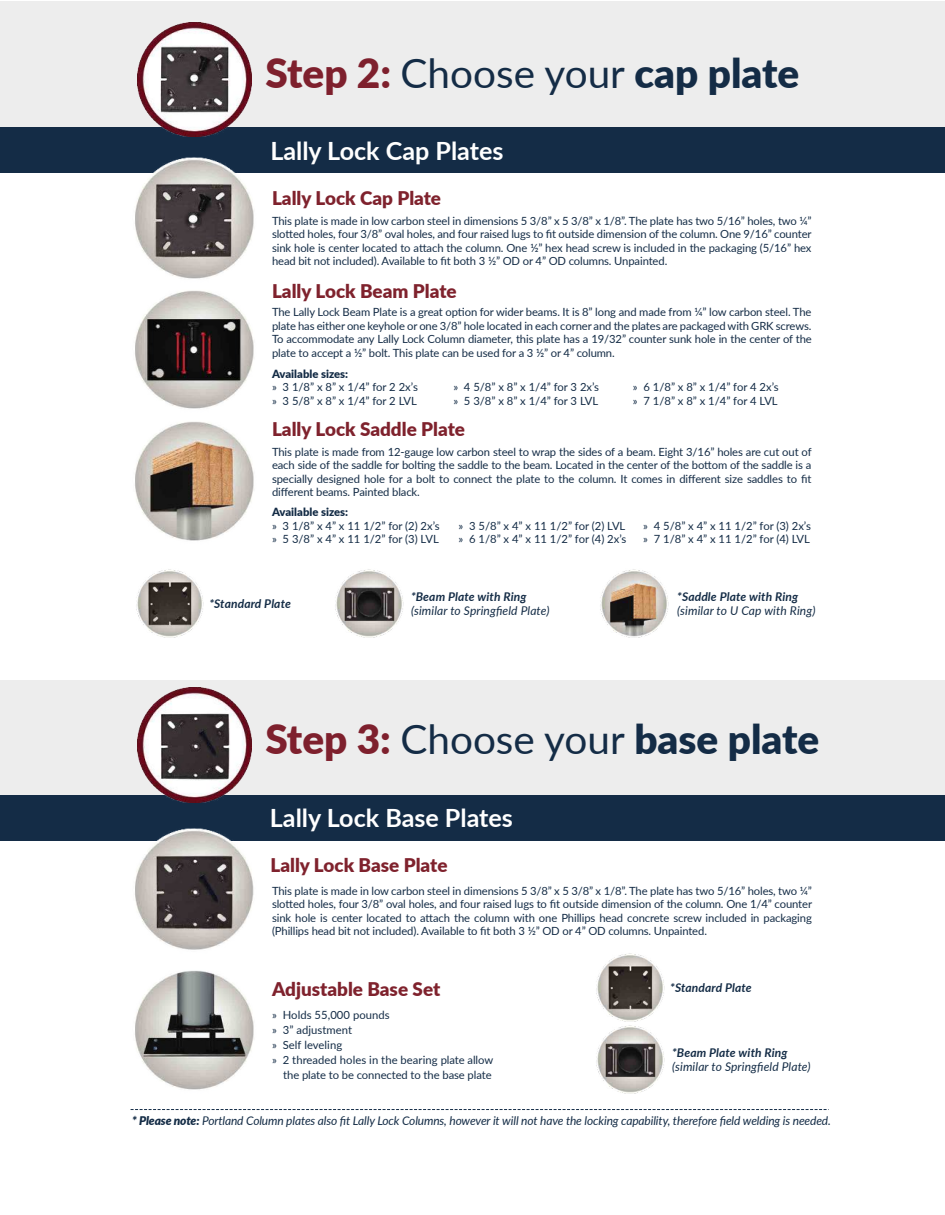
<style>
.page{position:relative;width:945px;height:1215px;background:#fff}
.page>*{position:absolute;margin:0;border:0;box-sizing:border-box;transform-origin:0 0}
.t1{font:40.5px "Lato";color:#142c46}
.t2{font:700 25.2px "Lato";color:#fff}
.t3{font:900 18.9px "Lato";color:#7f222d}
.t4{font:italic 12px "Lato";letter-spacing:-.01em;color:#142c46}
.t5{font:italic 700 12px "Lato";letter-spacing:.01em;color:#142c46}
.t6{font:italic 12px "Lato";letter-spacing:.01em;color:#142c46}
.t7{font:11.25px/13.5px "Lato";letter-spacing:-.01em;color:#142c46}
.t8{font:900 11.25px "Lato";color:#142c46}
.s1{font-weight:900;color:#7e202d}
.s2{font-weight:900}
</style>
<div class="page">
<div style="left:0;top:1px;width:945px;height:126px;background:#ededed"></div>
<div style="left:0;top:127px;width:945px;height:46px;background:#142c46"></div>
<div style="left:0;top:681px;width:945px;height:144px;background:#ededed"></div>
<div style="left:0;top:795px;width:945px;height:46px;background:#142c46"></div>
<img style="left:135px;top:157px;width:119px;height:122px">
<img style="left:135px;top:290px;width:119px;height:119px">
<img style="left:135px;top:422px;width:119px;height:119px">
<img style="left:135px;top:970px;width:119px;height:120px">
<img style="left:135px;top:828px;width:119px;height:122px">
<img style="left:600px;top:569px;width:68px;height:69px">
<img style="left:136px;top:569px;width:68px;height:69px">
<img style="left:335px;top:569px;width:68px;height:69px">
<img style="left:596px;top:1025px;width:69px;height:69px">
<img style="left:596px;top:953px;width:69px;height:69px">
<svg style="left:131px;top:1109px;width:698px;height:1px"></svg>
<img style="left:137px;top:22px;width:115px;height:114px">
<img style="left:138px;top:688px;width:114px;height:114px">
<h1 class="t1" style="left:266px;top:48px;width:535px"><span class="s1">Step 2:</span> Choose your <span class="s2">cap plate</span></h1>
<h2 class="t2" style="left:270px;top:135px;width:235px">Lally Lock Cap Plates</h2>
<h3 class="t3" style="left:272px;top:186px;width:171px">Lally Lock Cap Plate</h3>
<p class="t7" style="left:272px;top:214px;width:541px;text-align:justify">This plate is made in low carbon steel in dimensions 5 3/8” x 5 3/8” x 1/8”. The plate has two 5/16” holes, two ¼” slotted holes, four 3/8” oval holes, and four raised lugs to fit outside dimension of the column. One 9/16” counter sink hole is center located to attach the column. One ½” hex head screw is included in the packaging (5/16” hex head bit not included). Available to fit both 3 ½” OD or 4” OD columns. Unpainted.</p>
<h3 class="t3" style="left:272px;top:279px;width:186px">Lally Lock Beam Plate</h3>
<p class="t7" style="left:272px;top:305px;width:541px;text-align:justify">The Lally Lock Beam Plate is a great option for wider beams. It is 8” long and made from ¼” low carbon steel. The plate has either one keyhole or one 3/8” hole located in each corner and the plates are packaged with GRK screws.<br>To accommodate any Lally Lock Column diameter, this plate has a 19/32” counter sunk hole in the center of the plate to accept a ½” bolt. This plate can be used for a 3 ½” or 4” column.</p>
<p class="t8" style="left:272px;top:367px;width:78px">Available sizes:</p>
<p class="t7" style="left:272px;top:380px;width:147px">» 3 1/8” x 8” x 1/4” for 2 2x’s » 3 5/8” x 8” x 1/4” for 2 LVL</p>
<p class="t7" style="left:453px;top:380px;width:147px">» 4 5/8” x 8” x 1/4” for 3 2x’s » 5 3/8” x 8” x 1/4” for 3 LVL</p>
<p class="t7" style="left:633px;top:380px;width:147px">» 6 1/8” x 8” x 1/4” for 4 2x’s » 7 1/8” x 8” x 1/4” for 4 LVL</p>
<h3 class="t3" style="left:272px;top:417px;width:194px">Lally Lock Saddle Plate</h3>
<p class="t7" style="left:272px;top:445px;width:541px;text-align:justify">This plate is made from 12-gauge low carbon steel to wrap the sides of a beam. Eight 3/16” holes are cut out of each side of the saddle for bolting the saddle to the beam. Located in the center of the bottom of the saddle is a specially designed hole for a bolt to connect the plate to the column. It comes in different size saddles to fit different beams. Painted black.</p>
<p class="t8" style="left:272px;top:505px;width:78px">Available sizes:</p>
<p class="t7" style="left:272px;top:519px;width:169px">» 3 1/8” x 4” x 11 1/2” for (2) 2x’s » 5 3/8” x 4” x 11 1/2” for (3) LVL</p>
<p class="t7" style="left:459px;top:519px;width:169px">» 3 5/8” x 4” x 11 1/2” for (2) LVL » 6 1/8” x 4” x 11 1/2” for (4) 2x’s</p>
<p class="t7" style="left:643px;top:519px;width:169px">» 4 5/8” x 4” x 11 1/2” for (3) 2x’s » 7 1/8” x 4” x 11 1/2” for (4) LVL</p>
<p class="t5" style="left:209px;top:597px;width:83px">*Standard Plate</p>
<p class="t5" style="left:411px;top:590px;width:117px">*Beam Plate with Ring</p>
<p class="t6" style="left:411px;top:603px;width:140px">(similar to Springfield Plate)</p>
<p class="t5" style="left:677px;top:590px;width:122px">*Saddle Plate with Ring</p>
<p class="t6" style="left:677px;top:603px;width:140px">(similar to U Cap with Ring)</p>
<h1 class="t1" style="left:265px;top:714px;width:555px"><span class="s1">Step 3:</span> Choose your <span class="s2">base plate</span></h1>
<h2 class="t2" style="left:270px;top:802px;width:245px">Lally Lock Base Plates</h2>
<h3 class="t3" style="left:271px;top:854px;width:178px">Lally Lock Base Plate</h3>
<p class="t7" style="left:272px;top:884px;width:542px;text-align:justify">This plate is made in low carbon steel in dimensions 5 3/8” x 5 3/8” x 1/8”. The plate has two 5/16” holes, two ¼” slotted holes, four 3/8” oval holes, and four raised lugs to fit outside dimension of the column. One 1/4” counter sink hole is center located to attach the column with one Phillips head concrete screw included in packaging (Phillips head bit not included). Available to fit both 3 ½” OD or 4” OD columns. Unpainted.</p>
<h3 class="t3" style="left:272px;top:977px;width:170px">Adjustable Base Set</h3>
<p class="t7" style="left:272px;top:1008px;width:119px">» Holds 55,000 pounds</p>
<p class="t7" style="left:272px;top:1023px;width:82px">» 3” adjustment</p>
<p class="t7" style="left:272px;top:1038px;width:72px">» Self leveling</p>
<p class="t7" style="left:272px;top:1053px;width:223px">» 2 threaded holes in the bearing plate allow</p>
<p class="t7" style="left:283px;top:1068px;width:210px">the plate to be connected to the base plate</p>
<p class="t5" style="left:670px;top:980px;width:83px">*Standard Plate</p>
<p class="t5" style="left:672px;top:1046px;width:117px">*Beam Plate with Ring</p>
<p class="t6" style="left:672px;top:1059px;width:140px">(similar to Springfield Plate)</p>
<p class="t4" style="left:132px;top:1113px;width:700px"><span class="s2">* Please note:</span> Portland Column plates also fit Lally Lock Columns, however it will not have the locking capability, therefore field welding is needed.</p>
</div>
